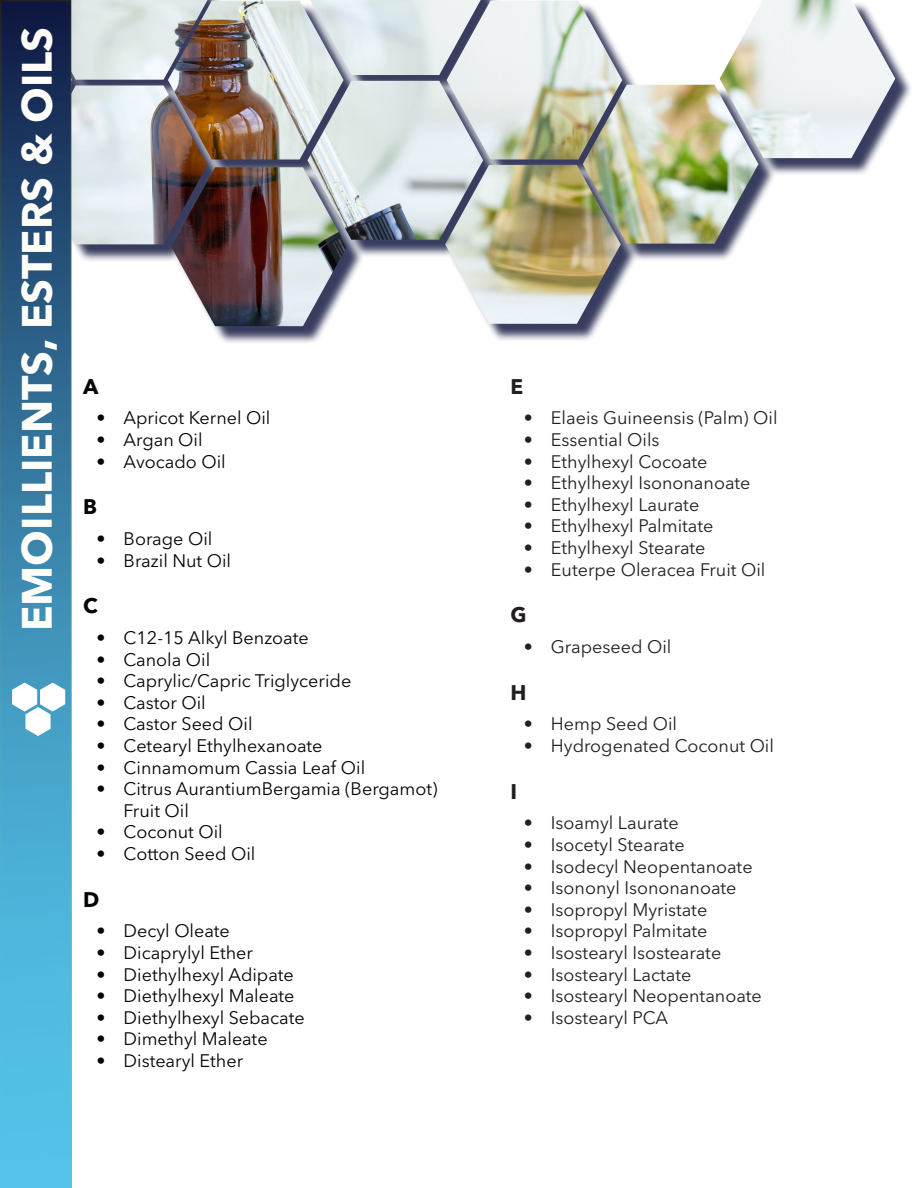
<style>
.page{position:relative;width:918px;height:1188px;background:#fff}
.page>*{position:absolute;margin:0;border:0;box-sizing:border-box;transform-origin:0 0}
.t1{font:700 42px "Avenir Next LT Pro";color:#fffef8}
.t2{font:700 21px "Avenir Next LT Pro";color:#040503}
.t3{font:700 21px "Avenir Next LT Pro";color:#231f20}
.t4{font:18px "Avenir Next LT Pro";color:#231f20}
.t5{font:18px/21.6px "Avenir Next LT Pro";color:#040503}
</style>
<div class="page">
<div style="left:0;top:0;width:913px;height:345px;background:#0d133c;opacity:.82"></div>
<img style="left:72px;top:0;width:823px;height:326px">
<svg style="left:0;top:0;width:72px;height:1188px;background:#3981a7"></svg>
<svg style="left:12px;top:683px;width:53px;height:53px"></svg>
<p class="t1" style="left:11px;top:631px;width:606px;rotate:-90deg">EMOILLIENTS, ESTERS &amp; OILS</p>
<p class="t2" style="left:83px;top:374px;width:17px">A</p>
<p class="t5" style="left:97px;top:407px;width:175px">• Apricot Kernel Oil</p>
<p class="t5" style="left:97px;top:429px;width:108px">• Argan Oil</p>
<p class="t5" style="left:97px;top:451px;width:131px">• Avocado Oil</p>
<p class="t2" style="left:83px;top:494px;width:15px">B</p>
<p class="t5" style="left:97px;top:528px;width:117px">• Borage Oil</p>
<p class="t5" style="left:97px;top:550px;width:136px">• Brazil Nut Oil</p>
<p class="t2" style="left:83px;top:593px;width:16px">C</p>
<p class="t5" style="left:97px;top:627px;width:214px">• C12-15 Alkyl Benzoate</p>
<p class="t5" style="left:97px;top:649px;width:115px">• Canola Oil</p>
<p class="t5" style="left:97px;top:670px;width:256px">• Caprylic/Capric Triglyceride</p>
<p class="t5" style="left:97px;top:692px;width:111px">• Castor Oil</p>
<p class="t5" style="left:97px;top:713px;width:157px">• Castor Seed Oil</p>
<p class="t5" style="left:97px;top:735px;width:227px">• Cetearyl Ethylhexanoate</p>
<p class="t5" style="left:97px;top:757px;width:270px">• Cinnamomum Cassia Leaf Oil</p>
<p class="t5" style="left:124px;top:778px;width:315px;text-indent:-27px">• Citrus AurantiumBergamia (Bergamot)<br>Fruit Oil</p>
<p class="t5" style="left:97px;top:821px;width:128px">• Coconut Oil</p>
<p class="t5" style="left:97px;top:843px;width:160px">• Cotton Seed Oil</p>
<p class="t2" style="left:83px;top:887px;width:18px">D</p>
<p class="t5" style="left:97px;top:920px;width:135px">• Decyl Oleate</p>
<p class="t5" style="left:97px;top:942px;width:158px">• Dicaprylyl Ether</p>
<p class="t5" style="left:97px;top:964px;width:199px">• Diethylhexyl Adipate</p>
<p class="t5" style="left:97px;top:985px;width:199px">• Diethylhexyl Maleate</p>
<p class="t5" style="left:97px;top:1007px;width:210px">• Diethylhexyl Sebacate</p>
<p class="t5" style="left:97px;top:1028px;width:173px">• Dimethyl Maleate</p>
<p class="t5" style="left:97px;top:1050px;width:148px">• Distearyl Ether</p>
<p class="t3" style="left:510px;top:374px;width:14px">E</p>
<p class="t4" style="left:524px;top:407px;width:255px">• Elaeis Guineensis (Palm) Oil</p>
<p class="t4" style="left:524px;top:429px;width:137px">• Essential Oils</p>
<p class="t4" style="left:524px;top:451px;width:185px">• Ethylhexyl Cocoate</p>
<p class="t4" style="left:524px;top:472px;width:228px">• Ethylhexyl Isononanoate</p>
<p class="t4" style="left:524px;top:494px;width:177px">• Ethylhexyl Laurate</p>
<p class="t4" style="left:524px;top:515px;width:191px">• Ethylhexyl Palmitate</p>
<p class="t4" style="left:524px;top:537px;width:183px">• Ethylhexyl Stearate</p>
<p class="t4" style="left:524px;top:559px;width:243px">• Euterpe Oleracea Fruit Oil</p>
<p class="t3" style="left:510px;top:602px;width:18px">G</p>
<p class="t4" style="left:524px;top:636px;width:149px">• Grapeseed Oil</p>
<p class="t3" style="left:510px;top:680px;width:18px">H</p>
<p class="t4" style="left:524px;top:713px;width:155px">• Hemp Seed Oil</p>
<p class="t4" style="left:524px;top:735px;width:252px">• Hydrogenated Coconut Oil</p>
<p class="t3" style="left:510px;top:779px;width:8px">I</p>
<p class="t4" style="left:524px;top:812px;width:156px">• Isoamyl Laurate</p>
<p class="t4" style="left:524px;top:834px;width:162px">• Isocetyl Stearate</p>
<p class="t4" style="left:524px;top:856px;width:230px">• Isodecyl Neopentanoate</p>
<p class="t4" style="left:524px;top:877px;width:214px">• Isononyl Isononanoate</p>
<p class="t4" style="left:524px;top:899px;width:185px">• Isopropyl Myristate</p>
<p class="t4" style="left:524px;top:920px;width:185px">• Isopropyl Palmitate</p>
<p class="t4" style="left:524px;top:942px;width:199px">• Isostearyl Isostearate</p>
<p class="t4" style="left:524px;top:964px;width:169px">• Isostearyl Lactate</p>
<p class="t4" style="left:524px;top:985px;width:239px">• Isostearyl Neopentanoate</p>
<p class="t4" style="left:524px;top:1007px;width:146px">• Isostearyl PCA</p>
</div>
